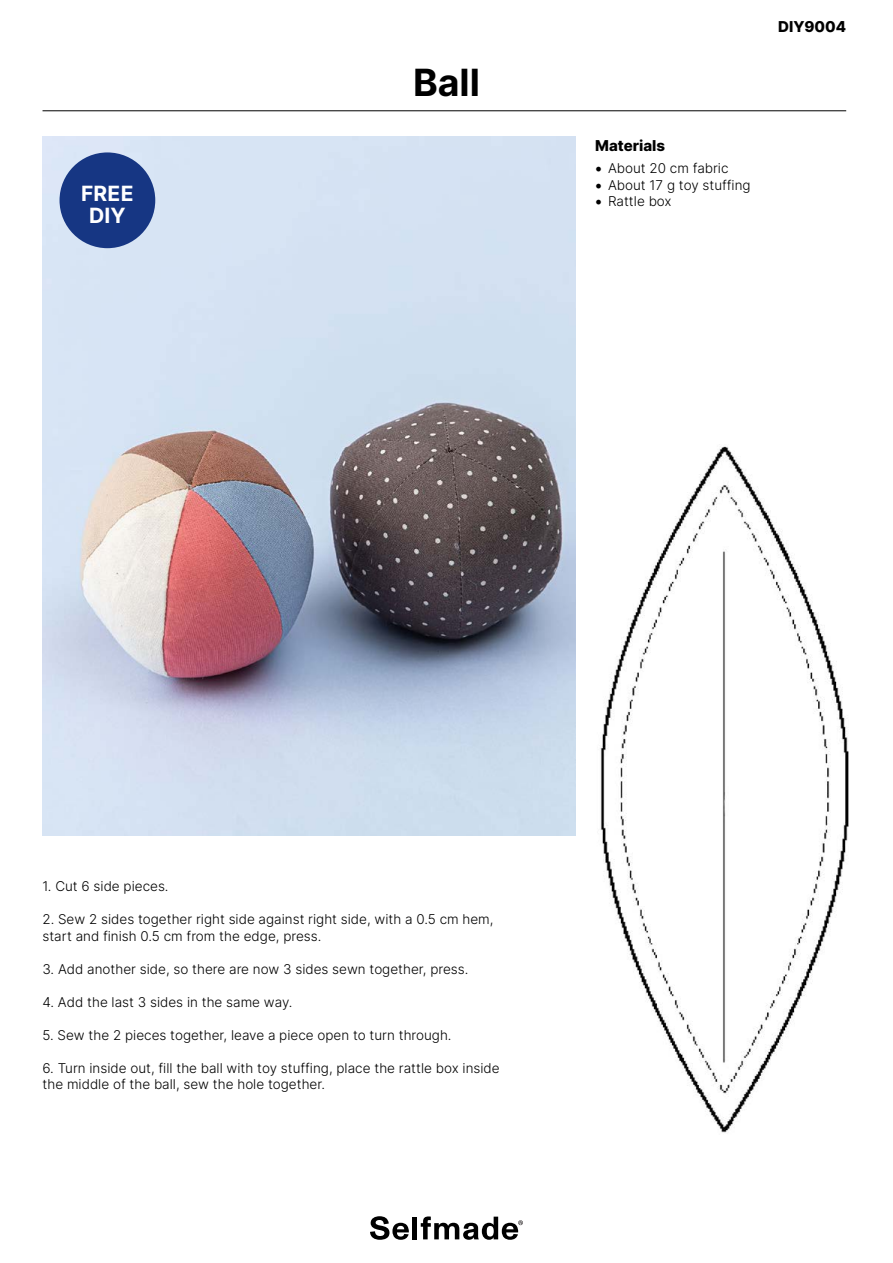
<style>
.page{position:relative;width:893px;height:1263px;background:#fff}
.page>*{position:absolute;margin:0;border:0;box-sizing:border-box;transform-origin:0 0}
.t1{font:700 37.5px "Inter";color:#000}
.t2{font:700 21px/22.5px "Inter";letter-spacing:.01em;color:#fff;text-align:center}
.t3{font:800 15px "Inter";color:#000}
.t4{font:300 13.5px/16.5px "Inter";color:#000}
.s1{font-family:"Minion Pro";font-weight:400;font-size:18px}
</style>
<div class="page">
<img style="left:43px;top:136px;width:532px;height:700px">
<svg style="left:370px;top:1216px;width:39px;height:24px"></svg>
<hr style="left:413px;top:1216px;width:4px;height:23px;background:#000">
<svg style="left:421px;top:1216px;width:102px;height:24px"></svg>
<hr style="left:43px;top:111px;width:803px;height:1px;background:#000">
<div style="left:60px;top:152px;width:95px;height:96px;background:#163683;border-radius:50%"></div>
<img style="left:600px;top:446px;width:249px;height:687px">
<h2 class="t2" style="left:81px;top:181px;width:54px">FREE<br>DIY</h2>
<h1 class="t1" style="left:413px;top:55px;width:68px">Ball</h1>
<p class="t3" style="left:778px;top:15px;width:70px">DIY9004</p>
<p class="t3" style="left:595px;top:134px;width:71px">Materials</p>
<p class="t4" style="left:595px;top:160px;width:135px"><span class="s1">•</span> About 20 cm fabric</p>
<p class="t4" style="left:595px;top:176px;width:157px"><span class="s1">•</span> About 17 g toy stuffing</p>
<p class="t4" style="left:595px;top:193px;width:78px"><span class="s1">•</span> Rattle box</p>
<p class="t4" style="left:43px;top:878px;width:128px">1. Cut 6 side pieces.</p>
<p class="t4" style="left:43px;top:911px;width:453px">2. Sew 2 sides together right side against right side, with a 0.5 cm hem, start and finish 0.5 cm from the edge, press.</p>
<p class="t4" style="left:43px;top:960px;width:427px">3. Add another side, so there are now 3 sides sewn together, press.</p>
<p class="t4" style="left:43px;top:993px;width:252px">4. Add the last 3 sides in the same way.</p>
<p class="t4" style="left:43px;top:1026px;width:410px">5. Sew the 2 pieces together, leave a piece open to turn through.</p>
<p class="t4" style="left:43px;top:1059px;width:459px">6. Turn inside out, fill the ball with toy stuffing, place the rattle box inside the middle of the ball, sew the hole together.</p>
</div>
